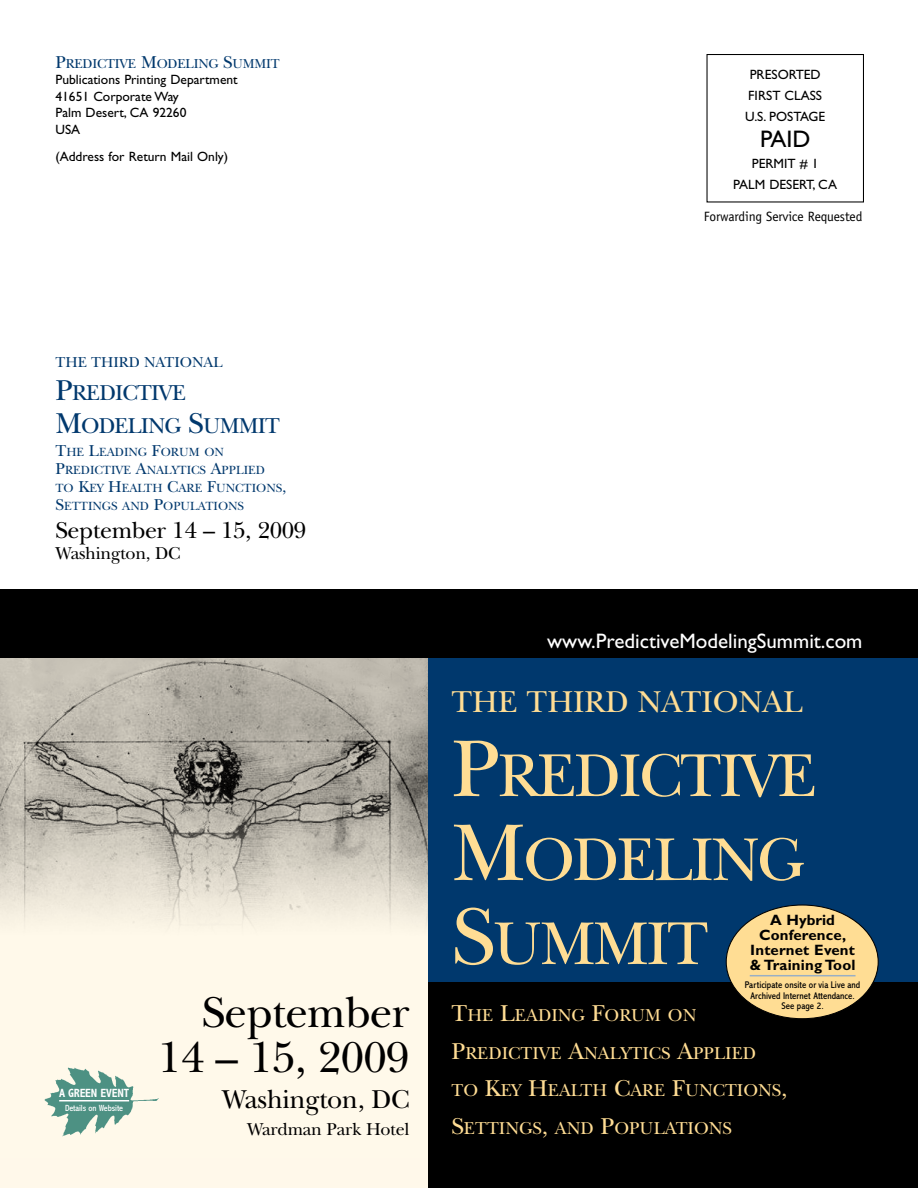
<style>
.page{position:relative;width:918px;height:1188px;background:#fff}
.page>*{position:absolute;margin:0;border:0;box-sizing:border-box;transform-origin:0 0}
.t1{font:63px/84px "New Baskerville";letter-spacing:-.035em;color:#ffdd94}
.t2{font:45px/45px "New Baskerville";letter-spacing:-.015em;color:#000;text-align:right}
.t3{font:31.5px "New Baskerville";color:#ffdd94}
.t4{font:27px "New Baskerville";letter-spacing:-.015em;color:#000}
.t5{font:24px "New Baskerville";letter-spacing:-.015em;color:#000}
.t6{font:24px "Gill Sans";color:#000}
.t7{font:22.5px/33px "New Baskerville";letter-spacing:-.035em;color:#00386d}
.t8{font:21px "Gill Sans";color:#fff}
.t9{font:18px/37.5px "New Baskerville";color:#ffdd94}
.t10{font:18px "New Baskerville";letter-spacing:-.015em;color:#000}
.t11{font:700 15px/15px "Gill Sans";letter-spacing:.01em;color:#000;text-align:center}
.t12{font:15px "New Baskerville";color:#00386d}
.t13{font:13.5px/16.5px "Gill Sans";color:#000;text-align:center}
.t14{font:13.5px "Officina Sans";letter-spacing:-.01em;color:#000}
.t15{font:13.5px "New Baskerville";letter-spacing:-.015em;color:#00386d}
.t16{font:12.3px/18px "New Baskerville";color:#00386d}
.t17{font:700 condensed 12px "Abadi";letter-spacing:-.01em;color:#fff}
.t18{font:condensed 9.75px/10.5px "Abadi";color:#000;text-align:center}
.t19{font:condensed 9px "Abadi";letter-spacing:-.01em;color:#fff}
.s1{font-size:18px}
.s2{font-size:30px}
.s3{font-size:16.5px}
.s4{font-size:84px}
.s5{font-size:24px}
</style>
<div class="page">
<div style="left:707px;top:54px;width:157px;height:148px;border:1px solid #000"></div>
<div style="left:0;top:656px;width:437px;height:532px;background:#fff8ea"></div>
<img style="left:0;top:658px;width:428px;height:268px">
<div style="left:428px;top:627px;width:490px;height:363px;background:#00386d"></div>
<div style="left:428px;top:982px;width:490px;height:206px;background:#000"></div>
<div style="left:0;top:590px;width:918px;height:68px;background:#000"></div>
<svg style="left:726px;top:904px;width:153px;height:115px"></svg>
<hr style="left:750px;top:975px;width:106px;height:1px;background:#99afc5">
<img style="left:44px;top:1067px;width:115px;height:70px">
<hr style="left:59px;top:1100px;width:70px;height:1px;background:#fff">
<p class="t15" style="left:56px;top:59px;width:226px"><span class="s1">P</span>REDICTIVE <span class="s1">M</span>ODELING <span class="s1">S</span>UMMIT</p>
<p class="t13" style="left:55px;top:73px;width:184px;text-align:left">Publications Printing Department<br>41651 Corporate Way<br>Palm Desert, CA 92260<br>USA</p>
<p class="t13" style="left:55px;top:149px;width:174px">(Address for Return Mail Only)</p>
<p class="t13" style="left:745px;top:65px;width:82px;line-height:21px">PRESORTED<br>FIRST CLASS<br>U.S. POSTAGE</p>
<h3 class="t6" style="left:760px;top:130px;width:52px">PAID</h3>
<p class="t13" style="left:733px;top:154px;width:105px;line-height:21px">PERMIT # 1<br>PALM DESERT, CA</p>
<p class="t14" style="left:704px;top:211px;width:160px">Forwarding Service Requested</p>
<p class="t12" style="left:56px;top:357px;width:169px">THE THIRD NATIONAL</p>
<h3 class="t7" style="left:56px;top:379px;width:226px"><span class="s2">P</span>REDICTIVE<br><span class="s2">M</span>ODELING <span class="s2">S</span>UMMIT</h3>
<p class="t16" style="left:55px;top:444px;width:232px"><span class="s3">T</span>HE <span class="s3">L</span>EADING <span class="s3">F</span>ORUM ON<br><span class="s3">P</span>REDICTIVE <span class="s3">A</span>NALYTICS <span class="s3">A</span>PPLIED<br>TO <span class="s3">K</span>EY <span class="s3">H</span>EALTH <span class="s3">C</span>ARE <span class="s3">F</span>UNCTIONS<span class="s3">,<br>S</span>ETTINGS AND <span class="s3">P</span>OPULATIONS</p>
<h3 class="t5" style="left:56px;top:522px;width:252px">September 14 – 15, 2009</h3>
<h3 class="t10" style="left:56px;top:547px;width:126px">Washington, DC</h3>
<p class="t17" style="left:59px;top:1088px;width:71px">A GREEN EVENT</p>
<p class="t19" style="left:65px;top:1104px;width:60px">Details on Website</p>
<h2 class="t2" style="left:158px;top:996px;width:253px">September<br>14 – 15, 2009</h2>
<h3 class="t4" style="left:222px;top:1090px;width:189px">Washington, DC</h3>
<h3 class="t10" style="left:247px;top:1123px;width:164px">Wardman Park Hotel</h3>
<h3 class="t8" style="left:547px;top:634px;width:317px">www.PredictiveModelingSummit.com</h3>
<h3 class="t3" style="left:452px;top:691px;width:353px">THE THIRD NATIONAL</h3>
<h1 class="t1" style="left:452px;top:741px;width:367px"><span class="s4">P</span>REDICTIVE<br><span class="s4">M</span>ODELING<br><span class="s4">S</span>UMMIT</h1>
<p class="t11" style="left:750px;top:914px;width:107px">A Hybrid<br>Conference,<br>Internet Event &amp; Training Tool</p>
<p class="t18" style="left:745px;top:981px;width:117px">Participate onsite or via Live and<br>Archived Internet Attendance.<br>See page 2.</p>
<h3 class="t9" style="left:451px;top:999px;width:337px"><span class="s5">T</span>HE <span class="s5">L</span>EADING <span class="s5">F</span>ORUM ON<br><span class="s5">P</span>REDICTIVE <span class="s5">A</span>NALYTICS <span class="s5">A</span>PPLIED<br>TO <span class="s5">K</span>EY <span class="s5">H</span>EALTH <span class="s5">C</span>ARE <span class="s5">F</span>UNCTIONS<span class="s5">,<br>S</span>ETTINGS<span class="s5">,</span> AND <span class="s5">P</span>OPULATIONS</h3>
</div>
